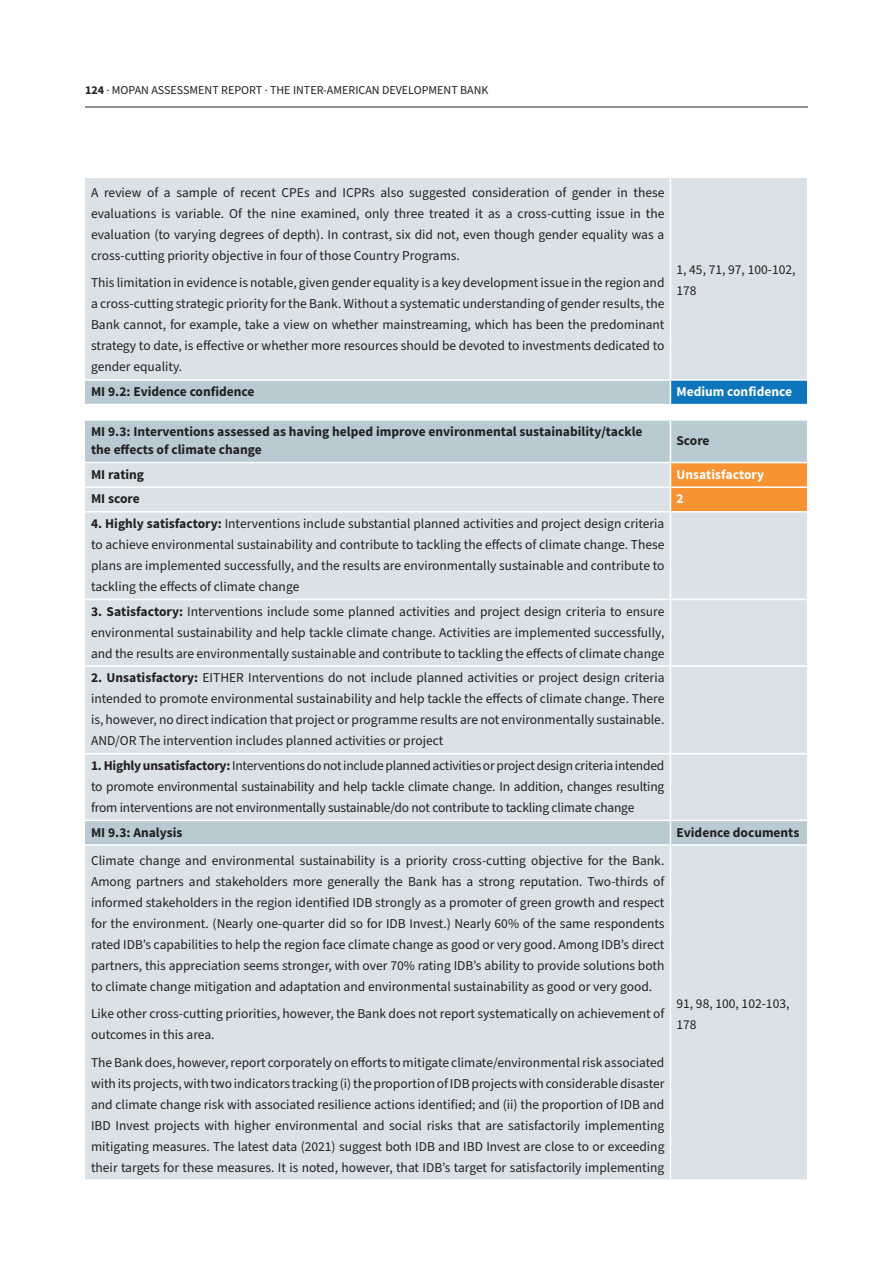
<style>
.page{position:relative;width:893px;height:1263px;background:#fff}
.page>*{position:absolute;margin:0;border:0;box-sizing:border-box;transform-origin:0 0}
.t1{font:13.5px/21px "Source Sans Pro";color:#231f20;text-align:justify}
.t2{font:700 13.5px/18px "Source Sans Pro";color:#231f20}
.t3{font:700 13.5px "Source Sans Pro";color:#fff}
.t4{font:12px "Source Sans Pro";color:#231f20}
.s1{font-weight:700}
</style>
<div class="page">
<hr style="left:85px;top:107px;width:723px;height:1px;background:#231f20">
<div style="left:85px;top:178px;width:722px;height:1001px;background:#dae2e7"></div>
<svg style="left:85px;top:381px;width:722px;height:463px;background:#d5dee3"></svg>
<div style="left:670px;top:380px;width:137px;height:25px;background:#0c75bc"></div>
<hr style="left:85px;top:511px;width:585px;height:2px;background:#fff">
<hr style="left:670px;top:511px;width:137px;height:2px;background:#fff">
<hr style="left:670px;top:513px;width:1px;height:86px;background:#fff">
<hr style="left:85px;top:599px;width:585px;height:1px;background:#fff">
<hr style="left:670px;top:599px;width:137px;height:1px;background:#fff">
<hr style="left:670px;top:600px;width:1px;height:65px;background:#fff">
<hr style="left:85px;top:665px;width:585px;height:2px;background:#fff">
<hr style="left:670px;top:665px;width:137px;height:2px;background:#fff">
<hr style="left:670px;top:667px;width:1px;height:86px;background:#fff">
<hr style="left:85px;top:753px;width:585px;height:1px;background:#fff">
<hr style="left:670px;top:753px;width:137px;height:1px;background:#fff">
<hr style="left:670px;top:754px;width:1px;height:66px;background:#fff">
<hr style="left:85px;top:820px;width:585px;height:1px;background:#fff">
<hr style="left:670px;top:820px;width:137px;height:1px;background:#fff">
<hr style="left:670px;top:178px;width:1px;height:201px;background:#fff">
<hr style="left:85px;top:379px;width:585px;height:2px;background:#fff">
<hr style="left:670px;top:379px;width:137px;height:2px;background:#fff">
<hr style="left:85px;top:404px;width:585px;height:1px;background:#fff">
<hr style="left:670px;top:404px;width:137px;height:1px;background:#fff">
<svg style="left:670px;top:381px;width:1px;height:38px"></svg>
<hr style="left:85px;top:419px;width:585px;height:2px;background:#fff">
<hr style="left:670px;top:419px;width:137px;height:2px;background:#fff">
<hr style="left:670px;top:421px;width:1px;height:41px;background:#fff">
<hr style="left:85px;top:462px;width:585px;height:1px;background:#fff">
<hr style="left:85px;top:486px;width:585px;height:2px;background:#fff">
<svg style="left:670px;top:821px;width:1px;height:23px"></svg>
<svg style="left:670px;top:462px;width:137px;height:50px;background:#f79b43"></svg>
<hr style="left:85px;top:844px;width:585px;height:2px;background:#fff">
<hr style="left:670px;top:844px;width:137px;height:2px;background:#fff">
<hr style="left:670px;top:846px;width:1px;height:333px;background:#fff">
<p class="t4" style="left:85px;top:82px;width:405px"><span class="s1">124</span> . MOPAN ASSESSMENT REPORT . THE INTER-AMERICAN DEVELOPMENT BANK</p>
<p class="t1" style="left:91px;top:182px;width:575px">A review of a sample of recent CPEs and ICPRs also suggested consideration of gender in these evaluations is variable. Of the nine examined, only three treated it as a cross-cutting issue in the evaluation (to varying degrees of depth). In contrast, six did not, even though gender equality was a cross-cutting priority objective in four of those Country Programs.</p>
<p class="t1" style="left:91px;top:273px;width:575px">This limitation in evidence is notable, given gender equality is a key development issue in the region and a cross-cutting strategic priority for the Bank. Without a systematic understanding of gender results, the Bank cannot, for example, take a view on whether mainstreaming, which has been the predominant strategy to date, is effective or whether more resources should be devoted to investments dedicated to gender equality.</p>
<p class="t1" style="left:676px;top:259px;width:121px">1, 45, 71, 97, 100-102,<br>178</p>
<p class="t2" style="left:91px;top:383px;width:165px">MI 9.2: Evidence confidence</p>
<p class="t3" style="left:676px;top:383px;width:117px">Medium confidence</p>
<p class="t2" style="left:91px;top:423px;width:553px">MI 9.3: Interventions assessed as having helped improve environmental sustainability/tackle the effects of climate change</p>
<p class="t2" style="left:676px;top:432px;width:35px">Score</p>
<p class="t2" style="left:91px;top:466px;width:55px">MI rating</p>
<p class="t3" style="left:676px;top:466px;width:89px">Unsatisfactory</p>
<p class="t2" style="left:91px;top:490px;width:50px">MI score</p>
<p class="t3" style="left:676px;top:490px;width:9px">2</p>
<p class="t1" style="left:91px;top:513px;width:575px"><span class="s1">4. Highly satisfactory:</span> Interventions include substantial planned activities and project design criteria to achieve environmental sustainability and contribute to tackling the effects of climate change. These plans are implemented successfully, and the results are environmentally sustainable and contribute to tackling the effects of climate change</p>
<p class="t1" style="left:91px;top:601px;width:575px"><span class="s1">3. Satisfactory:</span> Interventions include some planned activities and project design criteria to ensure environmental sustainability and help tackle climate change. Activities are implemented successfully, and the results are environmentally sustainable and contribute to tackling the effects of climate change</p>
<p class="t1" style="left:91px;top:668px;width:575px"><span class="s1">2. Unsatisfactory:</span> EITHER Interventions do not include planned activities or project design criteria intended to promote environmental sustainability and help tackle the effects of climate change. There is, however, no direct indication that project or programme results are not environmentally sustainable.<br>AND/OR The intervention includes planned activities or project</p>
<p class="t1" style="left:91px;top:755px;width:575px"><span class="s1">1. Highly unsatisfactory:</span> Interventions do not include planned activities or project design criteria intended to promote environmental sustainability and help tackle climate change. In addition, changes resulting from interventions are not environmentally sustainable/do not contribute to tackling climate change</p>
<p class="t2" style="left:91px;top:823px;width:93px">MI 9.3: Analysis</p>
<p class="t2" style="left:676px;top:823px;width:124px">Evidence documents</p>
<p class="t1" style="left:91px;top:850px;width:575px">Climate change and environmental sustainability is a priority cross-cutting objective for the Bank.<br>Among partners and stakeholders more generally the Bank has a strong reputation. Two-thirds of informed stakeholders in the region identified IDB strongly as a promoter of green growth and respect for the environment. (Nearly one-quarter did so for IDB Invest.) Nearly 60% of the same respondents rated IDB’s capabilities to help the region face climate change as good or very good. Among IDB’s direct partners, this appreciation seems stronger, with over 70% rating IDB’s ability to provide solutions both to climate change mitigation and adaptation and environmental sustainability as good or very good.</p>
<p class="t1" style="left:91px;top:1004px;width:575px">Like other cross-cutting priorities, however, the Bank does not report systematically on achievement of outcomes in this area.</p>
<p class="t1" style="left:91px;top:1052px;width:575px">The Bank does, however, report corporately on efforts to mitigate climate/environmental risk associated with its projects, with two indicators tracking (i)the proportion of IDB projects with considerable disaster and climate change risk with associated resilience actions identified; and (ii) the proportion of IDB and IBD Invest projects with higher environmental and social risks that are satisfactorily implementing mitigating measures. The latest data (2021) suggest both IDB and IBD Invest are close to or exceeding their targets for these measures. It is noted, however, that IDB’s target for satisfactorily implementing</p>
<p class="t1" style="left:676px;top:993px;width:115px">91, 98, 100, 102-103,<br>178</p>
</div>
